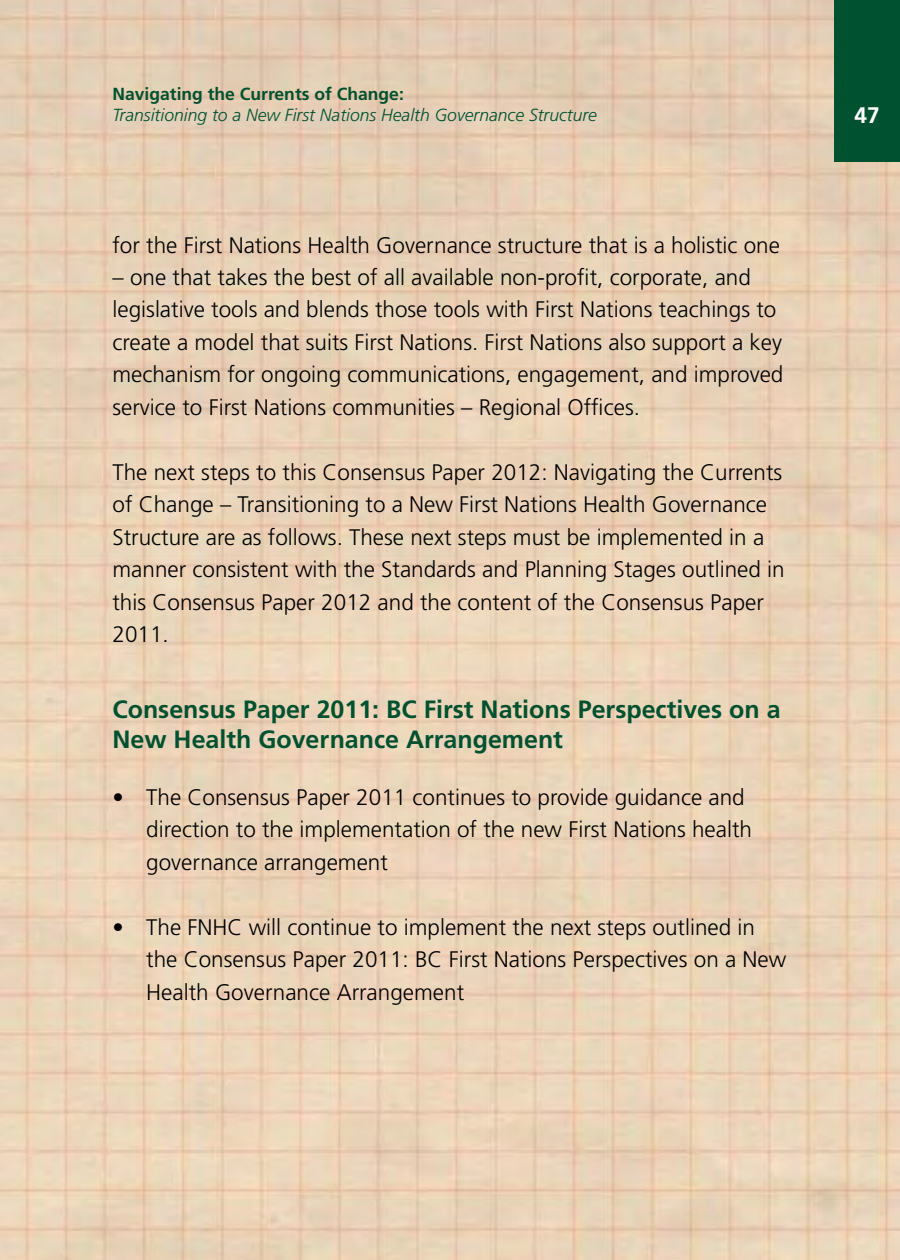
<style>
.page{position:relative;width:900px;height:1260px;background:#fff}
.page>*{position:absolute;margin:0;border:0;box-sizing:border-box;transform-origin:0 0}
.t1{font:700 25px/30px "Frutiger";color:#00512f}
.t2{font:300 22.5px/32.5px "Frutiger";color:#000}
.t3{font:700 22.5px "Frutiger";color:#fff}
.t4{font:italic 300 17.5px "Frutiger";color:#00512f}
.t5{font:700 17.5px "Frutiger";color:#00512f}
</style>
<div class="page">
<img style="left:0;top:0;width:900px;height:1260px">
<div style="left:835px;top:0;width:65px;height:161px;background:#00512f"></div>
<p class="t5" style="left:112px;top:84px;width:293px">Navigating the Currents of Change:</p>
<p class="t4" style="left:112px;top:105px;width:486px">Transitioning to a New First Nations Health Governance Structure</p>
<p class="t3" style="left:855px;top:101px;width:27px">47</p>
<p class="t2" style="left:112px;top:228px;width:669px">for the First Nations Health Governance structure that is a holistic one</p>
<p class="t2" style="left:112px;top:261px;width:672px">– one that takes the best of all available non-profit, corporate, and legislative tools and blends those tools with First Nations teachings to create a model that suits First Nations. First Nations also support a key mechanism for ongoing communications, engagement, and improved service to First Nations communities – Regional Offices.</p>
<p class="t2" style="left:112px;top:456px;width:674px">The next steps to this Consensus Paper 2012: Navigating the Currents of Change – Transitioning to a New First Nations Health Governance Structure are as follows. These next steps must be implemented in a manner consistent with the Standards and Planning Stages outlined in this Consensus Paper 2012 and the content of the Consensus Paper 2011.</p>
<p class="t1" style="left:112px;top:694px;width:670px">Consensus Paper 2011: BC First Nations Perspectives on a<br>New Health Governance Arrangement</p>
<p class="t2" style="left:146px;top:781px;width:607px;text-indent:-34px">• The Consensus Paper 2011 continues to provide guidance and direction to the implementation of the new First Nations health governance arrangement</p>
<p class="t2" style="left:146px;top:911px;width:642px;text-indent:-34px">• The FNHC will continue to implement the next steps outlined in the Consensus Paper 2011: BC First Nations Perspectives on a New<br>Health Governance Arrangement</p>
</div>
